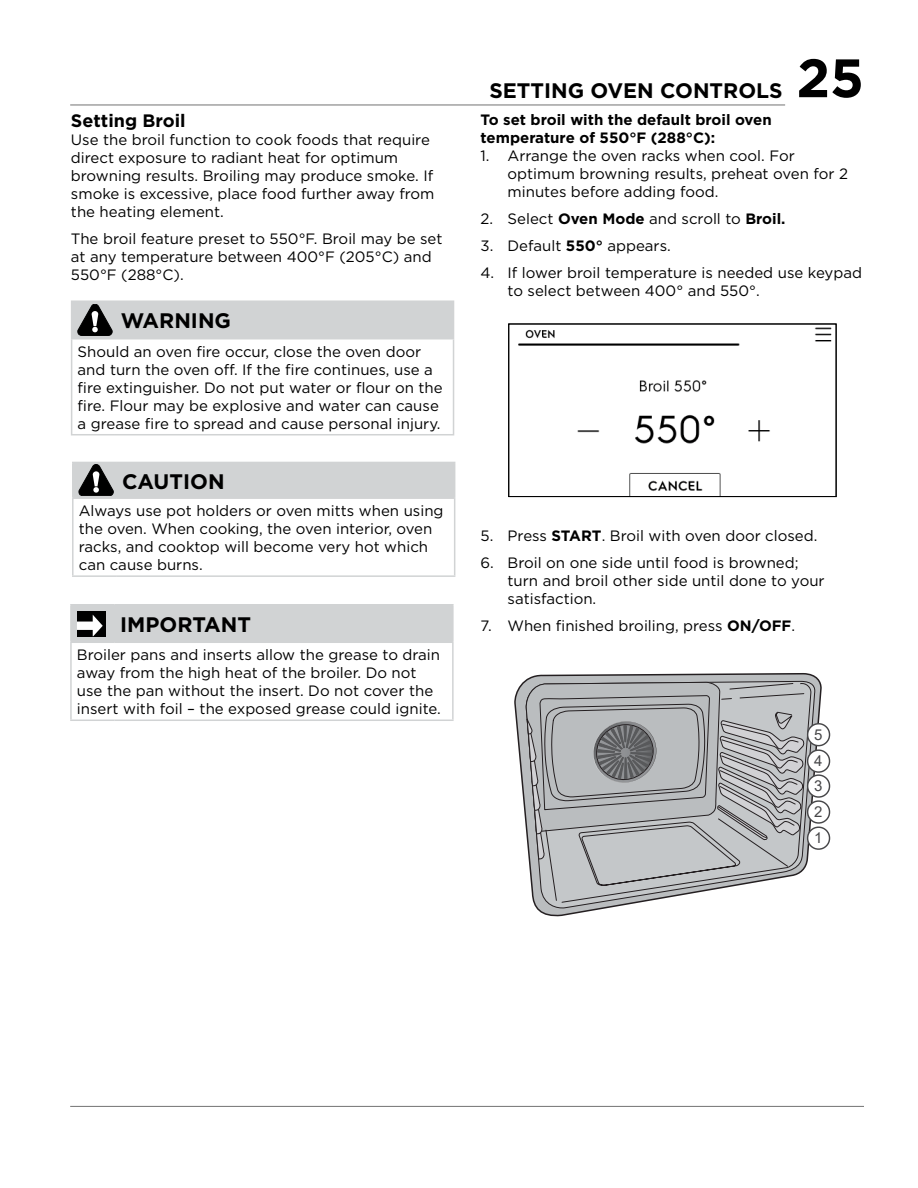
<style>
.page{position:relative;width:918px;height:1188px;background:#fff}
.page>*{position:absolute;margin:0;border:0;box-sizing:border-box;transform-origin:0 0}
.t1{font:700 54px "Gotham";color:#000}
.t2{font:700 21px "Gotham";color:#000}
.t3{font:700 18px "Gotham";color:#000}
.t4{font:15px/18px "Gotham";color:#000}
.t5{font:700 15px/18px "Gotham";color:#000}
.t6{font:15px/26.4px "Arial";color:#474749}
.s1{font-weight:700}
</style>
<div class="page">
<hr style="left:70px;top:104px;width:715px;height:2px;background:#000">
<hr style="left:70px;top:1106px;width:794px;height:1px;background:#000">
<hr style="left:454px;top:499px;width:1px;height:76px;background:#d1d3d4">
<hr style="left:72px;top:462px;width:44px;height:1px;background:#d1d3d4">
<hr style="left:72px;top:463px;width:2px;height:34px;background:#d1d3d4">
<hr style="left:72px;top:497px;width:44px;height:2px;background:#d1d3d4">
<hr style="left:72px;top:499px;width:2px;height:76px;background:#d1d3d4">
<hr style="left:116px;top:497px;width:339px;height:2px;background:#d1d3d4">
<hr style="left:72px;top:575px;width:44px;height:2px;background:#d1d3d4">
<hr style="left:116px;top:575px;width:339px;height:2px;background:#d1d3d4">
<div style="left:74px;top:462px;width:381px;height:35px;background:#d1d3d4"></div>
<hr style="left:453px;top:339px;width:1px;height:95px;background:#d1d3d4">
<hr style="left:71px;top:300px;width:44px;height:2px;background:#d1d3d4">
<hr style="left:71px;top:302px;width:1px;height:36px;background:#d1d3d4">
<hr style="left:115px;top:300px;width:339px;height:2px;background:#d1d3d4">
<hr style="left:71px;top:338px;width:44px;height:1px;background:#d1d3d4">
<hr style="left:71px;top:339px;width:1px;height:95px;background:#d1d3d4">
<hr style="left:71px;top:434px;width:44px;height:1px;background:#d1d3d4">
<hr style="left:115px;top:434px;width:339px;height:1px;background:#d1d3d4">
<div style="left:72px;top:302px;width:382px;height:37px;background:#d1d3d4"></div>
<hr style="left:452px;top:643px;width:2px;height:77px;background:#d1d3d4">
<hr style="left:70px;top:604px;width:44px;height:2px;background:#d1d3d4">
<hr style="left:70px;top:606px;width:2px;height:36px;background:#d1d3d4">
<hr style="left:114px;top:604px;width:340px;height:2px;background:#d1d3d4">
<hr style="left:452px;top:606px;width:2px;height:36px;background:#d1d3d4">
<hr style="left:70px;top:642px;width:44px;height:1px;background:#d1d3d4">
<hr style="left:70px;top:643px;width:2px;height:77px;background:#d1d3d4">
<hr style="left:114px;top:642px;width:340px;height:1px;background:#d1d3d4">
<hr style="left:70px;top:720px;width:44px;height:1px;background:#d1d3d4">
<hr style="left:114px;top:720px;width:340px;height:1px;background:#d1d3d4">
<div style="left:72px;top:606px;width:380px;height:36px;background:#d1d3d4"></div>
<img style="left:518px;top:327px;width:314px;height:168px">
<div style="left:509px;top:324px;width:327px;height:173px;border:1px solid #000"></div>
<svg style="left:514px;top:673px;width:307px;height:244px"></svg>
<svg style="left:525px;top:680px;width:291px;height:230px"></svg>
<svg style="left:545px;top:887px;width:267px;height:16px"></svg>
<svg style="left:525px;top:682px;width:306px;height:205px;background:#b0b1b3"></svg>
<p class="t3" style="left:71px;top:110px;width:116px">Setting Broil</p>
<p class="t4" style="left:71px;top:130px;width:365px">Use the broil function to cook foods that require direct exposure to radiant heat for optimum browning results. Broiling may produce smoke. If smoke is excessive, place food further away from the heating element.</p>
<p class="t4" style="left:71px;top:229px;width:373px">The broil feature preset to 550°F. Broil may be set at any temperature between 400°F (205°C) and<br>550°F (288°C).</p>
<h2 class="t2" style="left:121px;top:309px;width:112px">WARNING</h2>
<p class="t4" style="left:78px;top:342px;width:367px">Should an oven fire occur, close the oven door and turn the oven off. If the fire continues, use a fire extinguisher. Do not put water or flour on the fire. Flour may be explosive and water can cause a grease fire to spread and cause personal injury.</p>
<h2 class="t2" style="left:122px;top:469px;width:104px">CAUTION</h2>
<p class="t4" style="left:79px;top:502px;width:366px">Always use pot holders or oven mitts when using the oven. When cooking, the oven interior, oven racks, and cooktop will become very hot which can cause burns.</p>
<h2 class="t2" style="left:120px;top:612px;width:131px">IM PORTANT</h2>
<p class="t4" style="left:77px;top:646px;width:365px">Broiler pans and inserts allow the grease to drain away from the high heat of the broiler. Do not use the pan without the insert. Do not cover the insert with foil – the exposed grease could ignite.</p>
<h2 class="t2" style="left:489px;top:79px;width:69px">Setting</h2>
<h2 class="t2" style="left:590px;top:79px;width:33px">Oven</h2>
<h2 class="t2" style="left:660px;top:79px;width:17px">Con</h2>
<h2 class="t2" style="left:710px;top:79px;width:44px">trols</h2>
<h1 class="t1" style="left:796px;top:47px;width:69px">25</h1>
<p class="t5" style="left:481px;top:110px;width:293px">To set broil with the default broil oven temperature of 550°F (288°C):</p>
<p class="t4" style="left:508px;top:146px;width:342px;text-indent:-27px">1. Arrange the oven racks when cool. For optimum browning results, preheat oven for 2 minutes before adding food.</p>
<p class="t4" style="left:481px;top:209px;width:307px">2. Select <span class="s1">Oven Mode</span> and scroll to <span class="s1">Broil.</span></p>
<p class="t4" style="left:481px;top:236px;width:189px">3. Default <span class="s1">550°</span> appears.</p>
<p class="t4" style="left:508px;top:263px;width:356px;text-indent:-27px">4. If lower broil temperature is needed use keypad to select between 400° and 550°.</p>
<p class="t4" style="left:481px;top:526px;width:336px">5. Press <span class="s1">START</span>. Broil with oven door closed.</p>
<p class="t4" style="left:508px;top:553px;width:319px;text-indent:-27px">6. Broil on one side until food is browned; turn and broil other side until done to your satisfaction.</p>
<p class="t4" style="left:481px;top:616px;width:314px">7. When finished broiling, press <span class="s1">ON/OFF</span>.</p>
<p class="t6" style="left:814px;top:721px;width:10px">5<br>4</p>
<p class="t6" style="left:814px;top:773px;width:10px">3</p>
<p class="t6" style="left:814px;top:799px;width:10px">2</p>
<p class="t6" style="left:814px;top:825px;width:10px">1</p>
</div>
